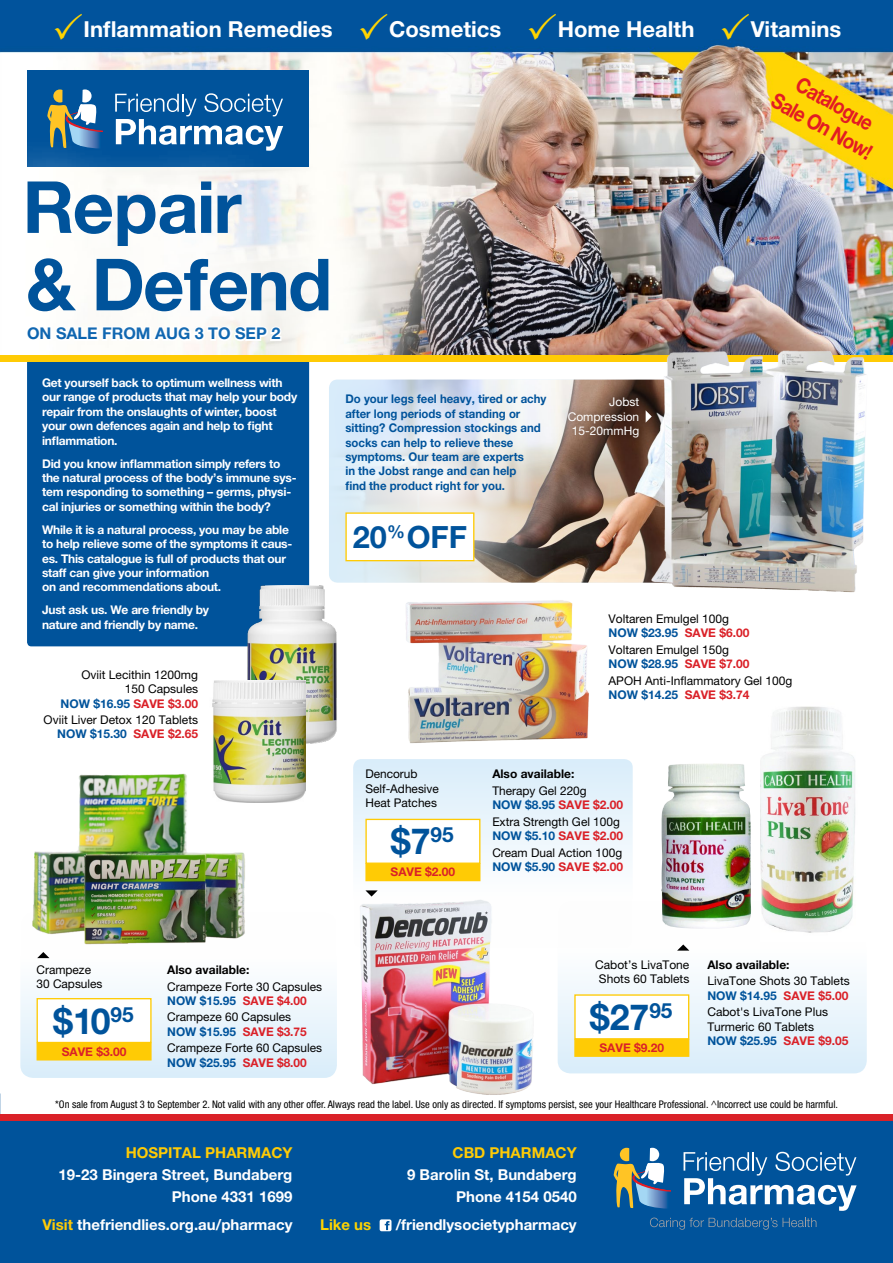
<style>
.page{position:relative;width:893px;height:1263px;background:#fff}
.page>*{position:absolute;margin:0;border:0;box-sizing:border-box;transform-origin:0 0}
.t1{font:700 72px/77.4px "Helvetica Neue LT Pro";letter-spacing:-.025em;color:#00539b}
.t2{font:700 36px "Helvetica Neue LT Pro";color:#00539b}
.t3{font:700 30.75px "Helvetica Neue LT Pro";color:#00539b}
.t4{font:700 22.05px "Helvetica Neue LT Pro";color:#fff}
.t5{font:700 21.3px/25.5px "Helvetica Neue LT Pro";color:#e31b23;text-align:center;scale:.88 1}
.t6{font:700 16.2px "Helvetica Neue LT Pro";color:#005dac}
.t7{font:700 15px/22.2px "Helvetica Neue LT Pro";color:#fff;text-align:right}
.t8{font:700 15px "Helvetica Neue LT Pro";color:#ffcb05}
.t9{font:700 15px "Helvetica Neue LT Pro";color:#ffd400}
.t10{font:12px/14.4px "Helvetica Neue LT Pro";color:#000}
.t11{font:700 12px/14.4px "Helvetica Neue LT Pro";letter-spacing:-.02em;color:#fff}
.t12{font:700 12px/14.4px "Helvetica Neue LT Pro";color:#00539b;scale:.95 1}
.t13{font:700 12px "Helvetica Neue LT Pro";color:#000}
.t14{font:700 12px "Helvetica Neue LT Pro";color:#da2128}
.t15{font:12px/14.4px "Helvetica Neue LT Pro";color:#fff;text-align:right}
.t16{font:condensed 10.5px "Helvetica Neue LT Pro";color:#000}
.s1{font-weight:700;color:#00539b}
.s2{font-weight:700;color:#da2128}
.s3{color:#ffcb05}
</style>
<div class="page">
<img style="left:0;top:0;width:893px;height:356px">
<div style="left:20px;top:912px;width:317px;height:166px;background:linear-gradient(to bottom,#fff,#dceef8);border-radius:13px"></div>
<div style="left:558px;top:901px;width:309px;height:172px;background:linear-gradient(to bottom,#fff,#dceefa);border-radius:13px"></div>
<div style="left:353px;top:759px;width:280px;height:190px;background:linear-gradient(to bottom,#dbeefa,#fffffe);border-radius:9px"></div>
<img style="left:329px;top:380px;width:322px;height:203px">
<div style="left:27px;top:362px;width:282px;height:284px;background:#00539b"></div>
<div style="left:0;top:356px;width:893px;height:6px;background:#ffcb05"></div>
<img style="left:29px;top:773px;width:226px;height:176px">
<div style="left:0;top:1114px;width:893px;height:149px;background:#00539b"></div>
<svg style="left:380px;top:1219px;width:11px;height:12px"></svg>
<div style="left:0;top:1114px;width:893px;height:6px;background:#da2128"></div>
<img style="left:244px;top:585px;width:93px;height:158px">
<img style="left:208px;top:680px;width:97px;height:123px">
<div style="left:28px;top:71px;width:281px;height:96px;background:#00539b"></div>
<svg style="left:115px;top:93px;width:168px;height:42px"></svg>
<svg style="left:47px;top:89px;width:56px;height:46px"></svg>
<svg style="left:650px;top:1217px;width:166px;height:13px"></svg>
<svg style="left:683px;top:1152px;width:174px;height:59px"></svg>
<svg style="left:613px;top:1148px;width:58px;height:60px"></svg>
<img style="left:354px;top:887px;width:192px;height:208px">
<img style="left:761px;top:706px;width:106px;height:235px">
<img style="left:658px;top:763px;width:94px;height:165px">
<svg style="left:574px;top:994px;width:116px;height:63px"></svg>
<svg style="left:677px;top:944px;width:12px;height:7px"></svg>
<svg style="left:36px;top:997px;width:116px;height:63px"></svg>
<svg style="left:37px;top:952px;width:12px;height:6px"></svg>
<svg style="left:365px;top:818px;width:116px;height:63px"></svg>
<svg style="left:365px;top:890px;width:13px;height:6px"></svg>
<img style="left:402px;top:582px;width:198px;height:162px">
<div style="left:0;top:135px;width:375px;height:222px;background:#fff;opacity:.93"></div>
<img style="left:651px;top:343px;width:220px;height:250px">
<svg style="left:345px;top:385px;width:188px;height:188px"></svg>
<div style="left:345px;top:512px;width:129px;height:49px;background:#fff;border:1px solid #ffcb05"></div>
<div style="left:560px;top:390px;width:87px;height:56px;background:#000;opacity:.5"></div>
<svg style="left:646px;top:410px;width:6px;height:13px"></svg>
<svg style="left:55px;top:13px;width:27px;height:27px"></svg>
<svg style="left:360px;top:13px;width:28px;height:27px"></svg>
<svg style="left:529px;top:13px;width:27px;height:27px"></svg>
<svg style="left:722px;top:13px;width:27px;height:27px"></svg>
<h3 class="t4" style="left:83px;top:16px;width:251px">Inflammation Remedies</h3>
<h3 class="t4" style="left:389px;top:16px;width:114px">Cosmetics</h3>
<h3 class="t4" style="left:558px;top:16px;width:138px">Home Health</h3>
<h3 class="t4" style="left:751px;top:16px;width:92px">Vitamins</h3>
<h1 class="t1" style="left:23px;top:167px;width:311px">Repair<br>&amp; Defend</h1>
<h3 class="t6" style="left:27px;top:324px;width:255px">ON SALE FROM AUG 3 TO SEP 2</h3>
<p class="t11" style="left:42px;top:375px;width:257px">Get yourself back to optimum wellness with our range of products that may help your body repair from the onslaughts of winter, boost your own defences again and help to fight inflammation.</p>
<p class="t11" style="left:42px;top:456px;width:256px">Did you know inflammation simply refers to the natural process of the body’s immune sys&shy;tem responding to something – germs, physi&shy;cal injuries or something within the body?</p>
<p class="t11" style="left:42px;top:522px;width:252px">While it is a natural process, you may be able to help relieve some of the symptoms it caus&shy;es. This catalogue is full of products that our staff can give your information<br>on and recommendations about.</p>
<p class="t11" style="left:42px;top:602px;width:169px">Just ask us. We are friendly by nature and friendly by name.</p>
<p class="t10" style="left:60px;top:667px;width:139px;text-align:right">Oviit Lecithin 1200mg<br>150 Capsules<br><span class="s1">NOW $16.95</span> <span class="s2">SAVE $3.00</span></p>
<p class="t10" style="left:44px;top:712px;width:156px;text-align:right">Oviit Liver Detox 120 Tablets<br><span class="s1">NOW $15.30</span> <span class="s2">SAVE $2.65</span></p>
<h3 class="t5" style="left:792px;top:65px;width:129px;rotate:29deg">Catalogue<br>Sale On Now!</h3>
<p class="t12" style="left:345px;top:392px;width:213px">Do your legs feel heavy, tired or achy after long periods of standing or sitting? Compression stockings and socks can help to relieve these symptoms. Our team are experts<br>in the Jobst range and can help<br>find the product right for you.</p>
<h3 class="t3" style="left:353px;top:518px;width:116px">20<sup>%</sup> OFF</h3>
<p class="t15" style="left:568px;top:395px;width:73px">Jobst<br>Compression<br>15-20mmHg</p>
<p class="t10" style="left:608px;top:611px;width:142px">Voltaren Emulgel 100g<br><span class="s1">NOW $23.95</span> <span class="s2">SAVE $6.00</span></p>
<p class="t10" style="left:608px;top:642px;width:142px">Voltaren Emulgel 150g<br><span class="s1">NOW $28.95</span> <span class="s2">SAVE $7.00</span></p>
<p class="t10" style="left:608px;top:673px;width:186px">APOH Anti-Inflammatory Gel 100g<br><span class="s1">NOW $14.25</span> <span class="s2">SAVE $3.74</span></p>
<p class="t10" style="left:365px;top:767px;width:75px">Dencorub<br>Self-Adhesive<br>Heat Patches</p>
<p class="t13" style="left:492px;top:767px;width:84px">Also available:</p>
<p class="t10" style="left:492px;top:783px;width:132px">Therapy Gel 220g<br><span class="s1">NOW $8.95</span> <span class="s2">SAVE $2.00</span></p>
<p class="t10" style="left:492px;top:814px;width:132px">Extra Strength Gel 100g<br><span class="s1">NOW $5.10</span> <span class="s2">SAVE $2.00</span></p>
<p class="t10" style="left:492px;top:845px;width:132px">Cream Dual Action 100g<br><span class="s1">NOW $5.90</span> <span class="s2">SAVE $2.00</span></p>
<h2 class="t2" style="left:391px;top:819px;width:64px">$7<sup>95</sup></h2>
<p class="t14" style="left:391px;top:865px;width:66px">SAVE $2.00</p>
<p class="t10" style="left:37px;top:962px;width:68px">Crampeze<br>30 Capsules</p>
<h2 class="t2" style="left:53px;top:998px;width:82px">$10<sup>95</sup></h2>
<p class="t14" style="left:62px;top:1044px;width:66px">SAVE $3.00</p>
<p class="t13" style="left:167px;top:962px;width:84px">Also available:</p>
<p class="t10" style="left:167px;top:979px;width:156px">Crampeze Forte 30 Capsules<br><span class="s1">NOW $15.95</span> <span class="s2">SAVE $4.00</span></p>
<p class="t10" style="left:167px;top:1010px;width:141px">Crampeze 60 Capsules<br><span class="s1">NOW $15.95</span> <span class="s2">SAVE $3.75</span></p>
<p class="t10" style="left:167px;top:1041px;width:156px">Crampeze Forte 60 Capsules<br><span class="s1">NOW $25.95</span> <span class="s2">SAVE $8.00</span></p>
<p class="t10" style="left:595px;top:957px;width:96px;text-align:center">Cabot’s LivaTone<br>Shots 60 Tablets</p>
<h2 class="t2" style="left:590px;top:995px;width:84px">$27<sup>95</sup></h2>
<p class="t14" style="left:599px;top:1040px;width:66px">SAVE $9.20</p>
<p class="t13" style="left:707px;top:957px;width:84px">Also available:</p>
<p class="t10" style="left:707px;top:974px;width:144px">LivaTone Shots 30 Tablets<br><span class="s1">NOW $14.95</span> <span class="s2">SAVE $5.00</span></p>
<p class="t10" style="left:707px;top:1005px;width:142px">Cabot's LivaTone Plus<br>Turmeric 60 Tablets<br><span class="s1">NOW $25.95</span> <span class="s2">SAVE $9.05</span></p>
<p class="t16" style="left:55px;top:1098px;width:784px">*On sale from August 3 to September 2. Not valid with any other offer. Always read the label. Use only as directed. If symptoms persist, see your Healthcare Professional. ^Incorrect use could be harmful.</p>
<p class="t8" style="left:126px;top:1143px;width:168px">HOSPITAL PHARMACY</p>
<p class="t7" style="left:59px;top:1163px;width:235px">19-23 Bingera Street, Bundaberg<br>Phone 4331 1699</p>
<p class="t7" style="left:43px;top:1213px;width:251px"><span class="s3">Visit</span> thefriendlies.org.au/pharmacy</p>
<p class="t8" style="left:453px;top:1143px;width:126px">CBD PHARMACY</p>
<p class="t7" style="left:407px;top:1163px;width:171px">9 Barolin St, Bundaberg<br>Phone 4154 0540</p>
<p class="t9" style="left:320px;top:1215px;width:53px">Like us</p>
<p class="t7" style="left:396px;top:1213px;width:183px">/friendlysocietypharmacy</p>
</div>
